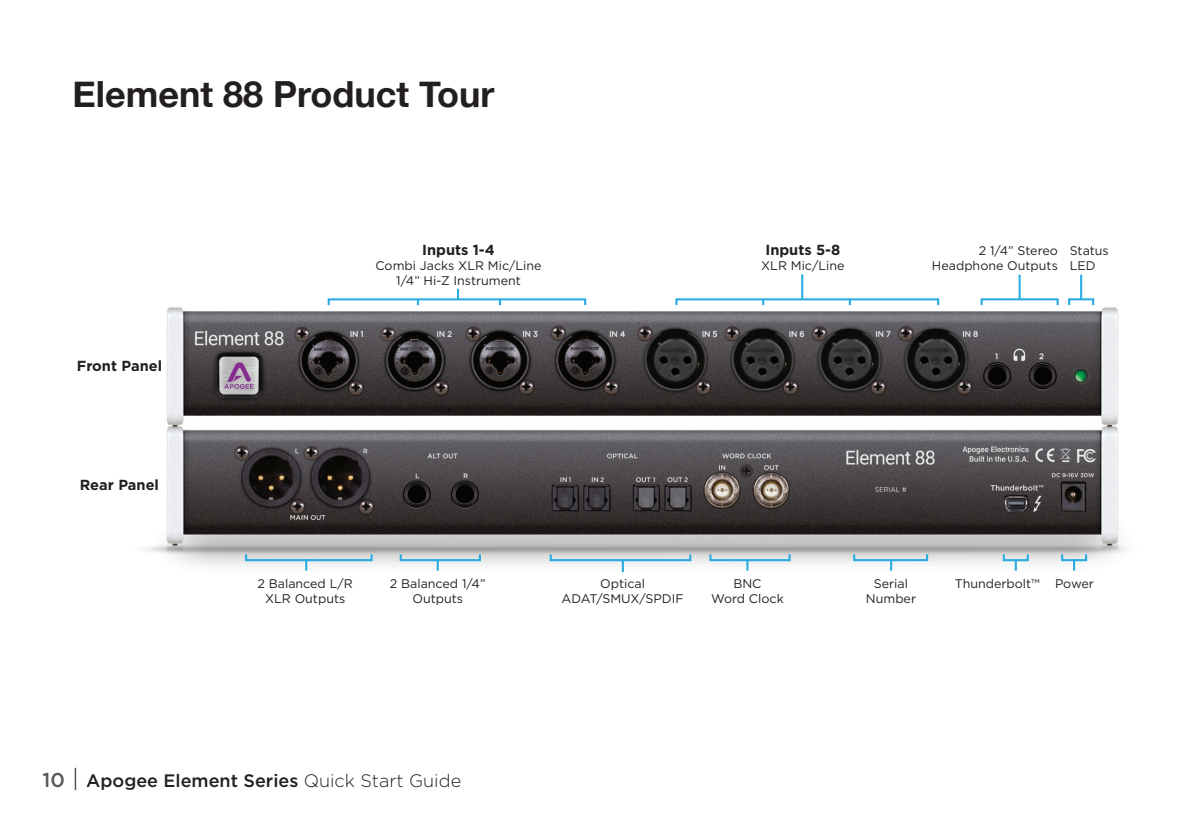
<style>
.page{position:relative;width:1188px;height:828px;background:#fff}
.page>*{position:absolute;margin:0;border:0;box-sizing:border-box;transform-origin:0 0}
.t1{font:700 36px "Helvetica Neue";color:#231f20}
.t2{font:500 18px "Gotham";color:#231f20}
.t3{font:700 14.6px "Gotham";color:#231f20}
.t4{font:12.4px/15px "Gotham";color:#231f20;text-align:center}
.s1{font-size:20px;color:#57585a}
.s2{font-weight:300;font-size:24px}
.s3{font-weight:300}
</style>
<div class="page">
<img style="left:145px;top:302px;width:982px;height:271px">
<svg style="left:622px;top:561px;width:2px;height:11px"></svg>
<div style="left:550px;top:553px;width:141px;height:8px;border:2px solid #29aae1"></div>
<svg style="left:746px;top:561px;width:2px;height:10px"></svg>
<div style="left:709px;top:553px;width:82px;height:8px;border:2px solid #29aae1"></div>
<svg style="left:890px;top:561px;width:2px;height:10px"></svg>
<div style="left:853px;top:553px;width:75px;height:8px;border:2px solid #29aae1"></div>
<hr style="left:1019px;top:275px;width:2px;height:25px;background:#29aae1">
<div style="left:981px;top:298px;width:78px;height:8px;border:2px solid #29aae1"></div>
<svg style="left:437px;top:561px;width:2px;height:10px"></svg>
<div style="left:400px;top:553px;width:81px;height:8px;border:2px solid #29aae1"></div>
<svg style="left:1073px;top:561px;width:2px;height:10px"></svg>
<div style="left:1061px;top:553px;width:26px;height:8px;border:2px solid #29aae1"></div>
<svg style="left:1015px;top:561px;width:2px;height:10px"></svg>
<div style="left:1003px;top:553px;width:26px;height:8px;border:2px solid #29aae1"></div>
<svg style="left:305px;top:561px;width:2px;height:10px"></svg>
<div style="left:245px;top:553px;width:128px;height:8px;border:2px solid #29aae1"></div>
<svg style="left:457px;top:289px;width:2px;height:9px"></svg>
<div style="left:328px;top:298px;width:258px;height:8px;border:2px solid #29aae1"></div>
<hr style="left:801px;top:274px;width:2px;height:26px;background:#29aae1">
<div style="left:675px;top:298px;width:264px;height:8px;border:2px solid #29aae1"></div>
<hr style="left:1080px;top:275px;width:2px;height:25px;background:#29aae1">
<div style="left:1068px;top:298px;width:26px;height:8px;border:2px solid #29aae1"></div>
<h1 class="t1" style="left:73px;top:66px;width:424px">Element 88 Product Tour</h1>
<p class="t3" style="left:77px;top:357px;width:87px">Front Panel</p>
<p class="t3" style="left:80px;top:476px;width:81px">Rear Panel</p>
<p class="t3" style="left:422px;top:241px;width:74px">Inputs 1-4</p>
<p class="t4" style="left:376px;top:258px;width:168px">Combi Jacks XLR Mic/Line<br>1/4” Hi-Z Instrument</p>
<p class="t3" style="left:765px;top:241px;width:76px">Inputs 5-8</p>
<p class="t4" style="left:761px;top:258px;width:85px">XLR Mic/Line</p>
<p class="t4" style="left:932px;top:243px;width:128px;text-align:right">2 1/4” Stereo<br>Headphone Outputs</p>
<p class="t4" style="left:1070px;top:243px;width:41px;text-align:left">Status<br>LED</p>
<p class="t4" style="left:258px;top:576px;width:97px">2 Balanced L/R</p>
<p class="t4" style="left:955px;top:576px;width:141px">Thunderbolt™ Power</p>
<p class="t4" style="left:265px;top:591px;width:82px">XLR Outputs</p>
<p class="t4" style="left:390px;top:576px;width:97px">2 Balanced 1/4”<br>Outputs</p>
<p class="t4" style="left:562px;top:576px;width:123px">Optical<br>ADAT/SMUX/SPDIF</p>
<p class="t4" style="left:711px;top:576px;width:74px">BNC<br>Word Clock</p>
<p class="t4" style="left:866px;top:576px;width:52px">Serial<br>Number</p>
<h2 class="t2" style="left:43px;top:770px;width:420px"><span class="s1">10</span> <span class="s2">|</span> Apogee Element Series <span class="s3">Quick Start Guide</span></h2>
</div>
